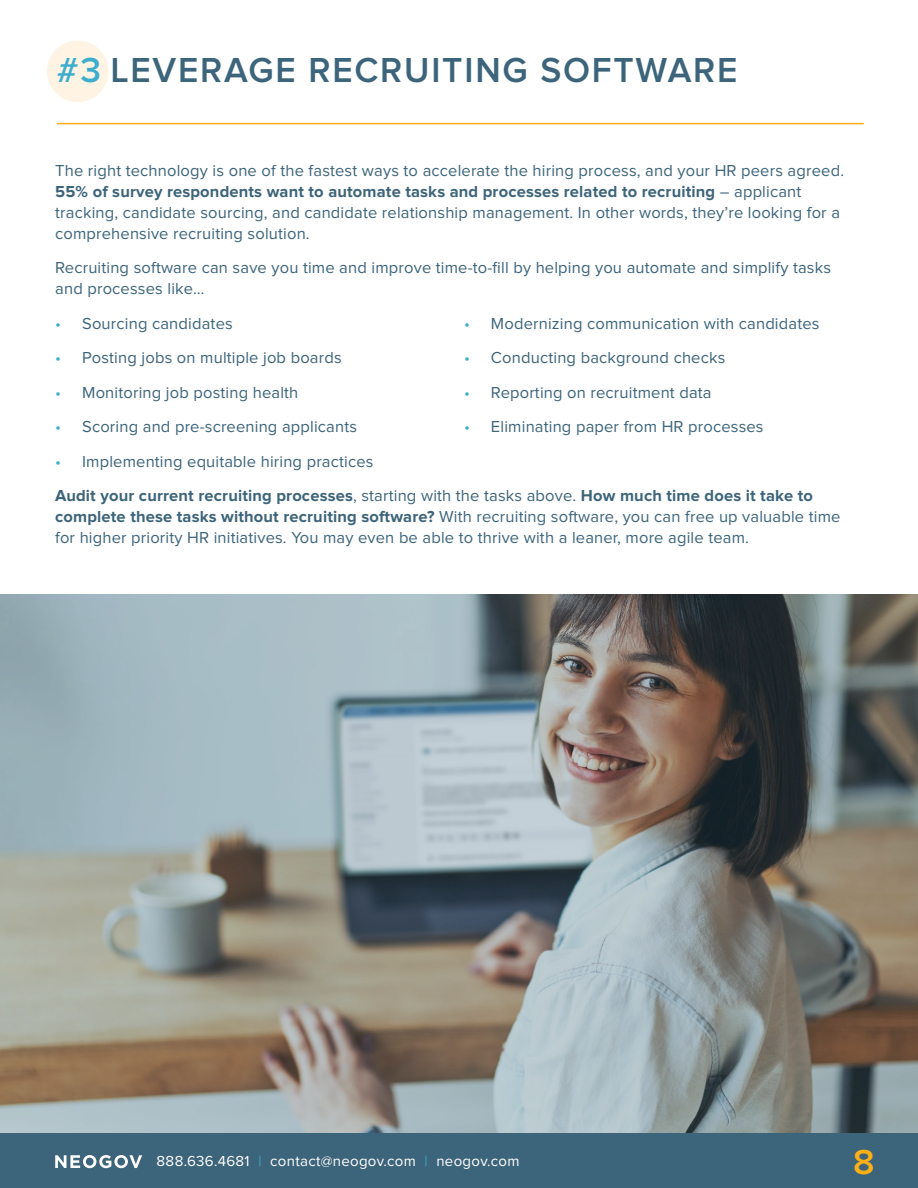
<style>
.page{position:relative;width:918px;height:1188px;background:#fff}
.page>*{position:absolute;margin:0;border:0;box-sizing:border-box;transform-origin:0 0}
.t1{font:600 36px "Proxima Nova";letter-spacing:.05em;color:#3c647b}
.t2{font:600 36px "Proxima Nova";color:#fcaf17}
.t3{font:16.5px/21px "Proxima Nova";letter-spacing:.01em;color:#3c647b}
.t4{font:15px "Proxima Nova";letter-spacing:.02em;color:#fff}
.s1{color:#3eaece}
.s2{font-weight:700}
</style>
<div class="page">
<div style="left:47px;top:41px;width:62px;height:61px;background:#fff4e3;border-radius:50%"></div>
<img style="left:0;top:594px;width:918px;height:539px">
<hr style="left:57px;top:123px;width:807px;height:1px;background:#fcaf17">
<div style="left:0;top:1133px;width:918px;height:55px;background:#3c647b"></div>
<svg style="left:55px;top:1155px;width:87px;height:13px"></svg>
<h1 class="t1" style="left:57px;top:54px;width:682px"><span class="s1">#3</span> LEVERAGE RECRUITING SOFTWARE</h1>
<p class="t3" style="left:55px;top:160px;width:790px">The right technology is one of the fastest ways to accelerate the hiring process, and your HR peers agreed.<br><span class="s2">55% of survey respondents want to automate tasks and processes related to recruiting</span> – applicant tracking, candidate sourcing, and candidate relationship management. In other words, they’re looking for a comprehensive recruiting solution.</p>
<p class="t3" style="left:55px;top:258px;width:777px">Recruiting software can save you time and improve time-to-fill by helping you automate and simplify tasks and processes like…</p>
<p class="t3" style="left:55px;top:313px;width:179px"><span class="s1">•</span> Sourcing candidates</p>
<p class="t3" style="left:55px;top:348px;width:288px"><span class="s1">•</span> Posting jobs on multiple job boards</p>
<p class="t3" style="left:55px;top:382px;width:245px"><span class="s1">•</span> Monitoring job posting health</p>
<p class="t3" style="left:55px;top:417px;width:303px"><span class="s1">•</span> Scoring and pre-screening applicants</p>
<p class="t3" style="left:55px;top:451px;width:320px"><span class="s1">•</span> Implementing equitable hiring practices</p>
<p class="t3" style="left:464px;top:313px;width:357px"><span class="s1">•</span> Modernizing communication with candidates</p>
<p class="t3" style="left:464px;top:348px;width:263px"><span class="s1">•</span> Conducting background checks</p>
<p class="t3" style="left:464px;top:382px;width:249px"><span class="s1">•</span> Reporting on recruitment data</p>
<p class="t3" style="left:464px;top:417px;width:301px"><span class="s1">•</span> Eliminating paper from HR processes</p>
<p class="t3" style="left:55px;top:486px;width:787px"><span class="s2">Audit your current recruiting processes</span>, starting with the tasks above. <span class="s2">How much time does it take to complete these tasks without recruiting software?</span> With recruiting software, you can free up valuable time for higher priority HR initiatives. You may even be able to thrive with a leaner, more agile team.</p>
<p class="t4" style="left:157px;top:1155px;width:364px">888.636.4681 <span class="s1">|</span> contact@neogov.com <span class="s1">|</span> neogov.com</p>
<h1 class="t2" style="left:853px;top:1145px;width:23px">8</h1>
</div>
